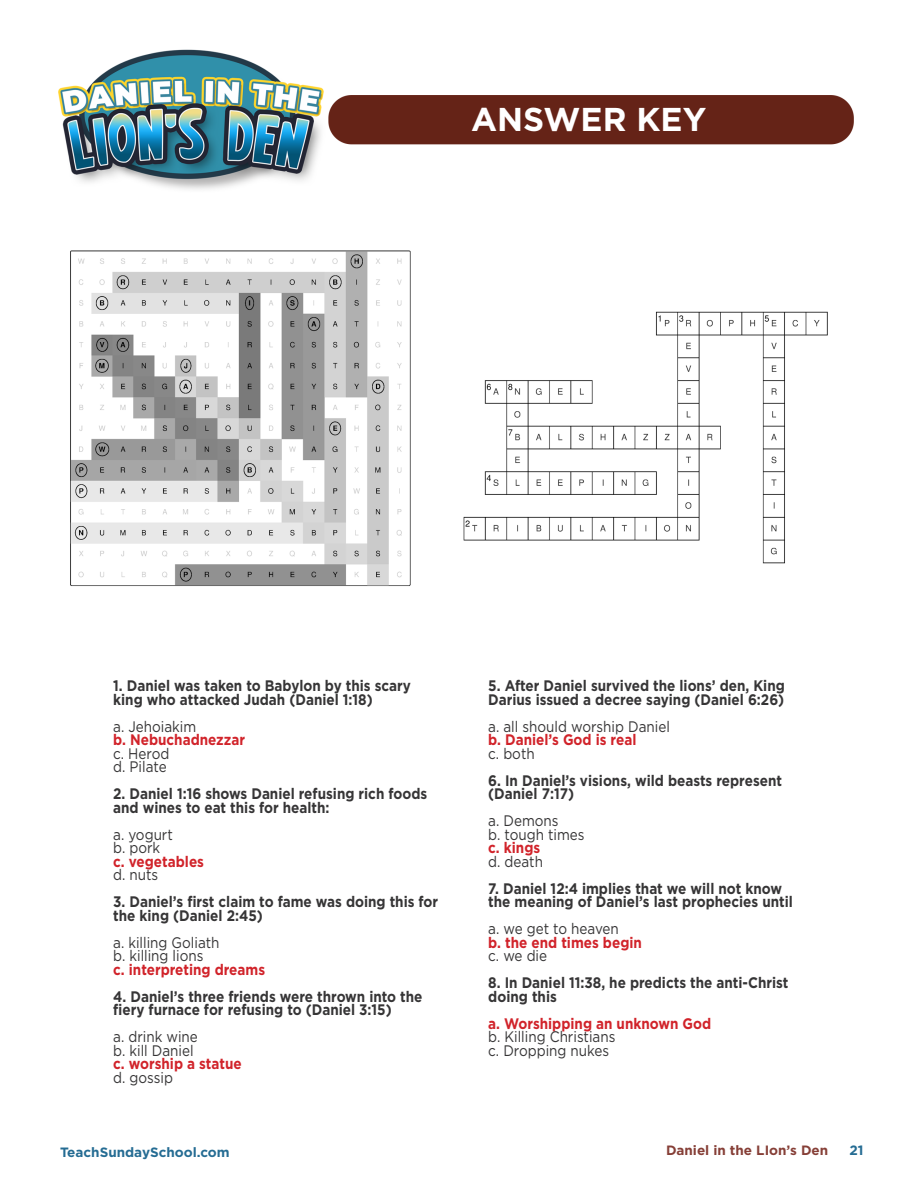
<style>
.page{position:relative;width:918px;height:1188px;background:#fff}
.page>*{position:absolute;margin:0;border:0;box-sizing:border-box;transform-origin:0 0}
.t1{font:700 33px "Gotham";color:#fff}
.Paragraph_Style_1{font:700 15.3px/13.5px "Gotham";color:#363536;scale:.88 1}
.Paragraph_Style_1-2{font:15.3px "Gotham";color:#363536;scale:.88 1}
.Paragraph_Style_1-3{font:700 15.3px "Gotham";color:#d1232a;scale:.88 1}
.t2{font:700 13.5px "Gotham";color:#256c93}
.t3{font:700 13.5px "Gotham";color:#863f37}
</style>
<div class="page">
<img style="left:58px;top:49px;width:796px;height:537px">
<p class="t1" style="left:471px;top:98px;width:237px">ANSWER KEY</p>
<p class="Paragraph_Style_1" style="left:113px;top:679px;width:340px">1. Daniel was taken to Babylon by this scary king who attacked Judah (Daniel 1:18)</p>
<p class="Paragraph_Style_1-2" style="left:113px;top:718px;width:96px">a. Jehoiakim</p>
<p class="Paragraph_Style_1-3" style="left:113px;top:729px;width:151px">b. Nebuchadnezzar</p>
<p class="Paragraph_Style_1-2" style="left:113px;top:745px;width:65px">c. Herod</p>
<p class="Paragraph_Style_1-2" style="left:113px;top:758px;width:62px">d. Pilate</p>
<p class="Paragraph_Style_1" style="left:113px;top:787px;width:358px">2. Daniel 1:16 shows Daniel refusing rich foods and wines to eat this for health:</p>
<p class="Paragraph_Style_1-2" style="left:113px;top:826px;width:69px">a. yogurt</p>
<p class="Paragraph_Style_1-2" style="left:113px;top:839px;width:55px">b. pork</p>
<p class="Paragraph_Style_1-3" style="left:113px;top:851px;width:105px">c. vegetables</p>
<p class="Paragraph_Style_1-2" style="left:113px;top:866px;width:53px">d. nuts</p>
<p class="Paragraph_Style_1" style="left:113px;top:895px;width:371px">3. Daniel’s first claim to fame was doing this for the king (Daniel 2:45)</p>
<p class="Paragraph_Style_1-2" style="left:113px;top:934px;width:122px">a. killing Goliath</p>
<p class="Paragraph_Style_1-2" style="left:113px;top:947px;width:104px">b. killing lions</p>
<p class="Paragraph_Style_1-3" style="left:113px;top:959px;width:174px">c. interpreting dreams</p>
<p class="Paragraph_Style_1" style="left:113px;top:989px;width:353px">4. Daniel’s three friends were thrown into the fiery furnace for refusing to (Daniel 3:15)</p>
<p class="Paragraph_Style_1-2" style="left:113px;top:1028px;width:98px">a. drink wine</p>
<p class="Paragraph_Style_1-2" style="left:113px;top:1042px;width:93px">b. kill Daniel</p>
<p class="Paragraph_Style_1-3" style="left:113px;top:1053px;width:147px">c. worship a statue</p>
<p class="Paragraph_Style_1-2" style="left:113px;top:1069px;width:69px">d. gossip</p>
<p class="Paragraph_Style_1" style="left:488px;top:679px;width:339px">5. After Daniel survived the lions’ den, King<br>Darius issued a decree saying (Daniel 6:26)</p>
<p class="Paragraph_Style_1-2" style="left:488px;top:718px;width:208px">a. all should worship Daniel</p>
<p class="Paragraph_Style_1-3" style="left:488px;top:730px;width:170px">b. Daniel’s God is real</p>
<p class="Paragraph_Style_1-2" style="left:488px;top:745px;width:54px">c. both</p>
<p class="Paragraph_Style_1" style="left:488px;top:774px;width:335px">6. In Daniel’s visions, wild beasts represent (Daniel 7:17)</p>
<p class="Paragraph_Style_1-2" style="left:488px;top:812px;width:81px">a. Demons</p>
<p class="Paragraph_Style_1-2" style="left:488px;top:826px;width:111px">b. tough times</p>
<p class="Paragraph_Style_1-3" style="left:488px;top:838px;width:61px">c. kings</p>
<p class="Paragraph_Style_1-2" style="left:488px;top:853px;width:64px">d. death</p>
<p class="Paragraph_Style_1" style="left:488px;top:882px;width:348px">7. Daniel 12:4 implies that we will not know the meaning of Daniel’s last prophecies until</p>
<p class="Paragraph_Style_1-2" style="left:488px;top:920px;width:150px">a. we get to heaven</p>
<p class="Paragraph_Style_1-3" style="left:488px;top:932px;width:176px">b. the end times begin</p>
<p class="Paragraph_Style_1-2" style="left:488px;top:947px;width:68px">c. we die</p>
<p class="Paragraph_Style_1" style="left:488px;top:976px;width:343px">8. In Daniel 11:38, he predicts the anti-Christ doing this</p>
<p class="Paragraph_Style_1-3" style="left:488px;top:1013px;width:255px">a. Worshipping an unknown God</p>
<p class="Paragraph_Style_1-2" style="left:488px;top:1028px;width:146px">b. Killing Christians</p>
<p class="Paragraph_Style_1-2" style="left:488px;top:1042px;width:139px">c. Dropping nukes</p>
<p class="t2" style="left:60px;top:1143px;width:171px">TeachSundaySchool.com</p>
<p class="t3" style="left:666px;top:1142px;width:164px">Daniel in the LIon’s Den</p>
<p class="t2" style="left:850px;top:1142px;width:16px">21</p>
</div>
